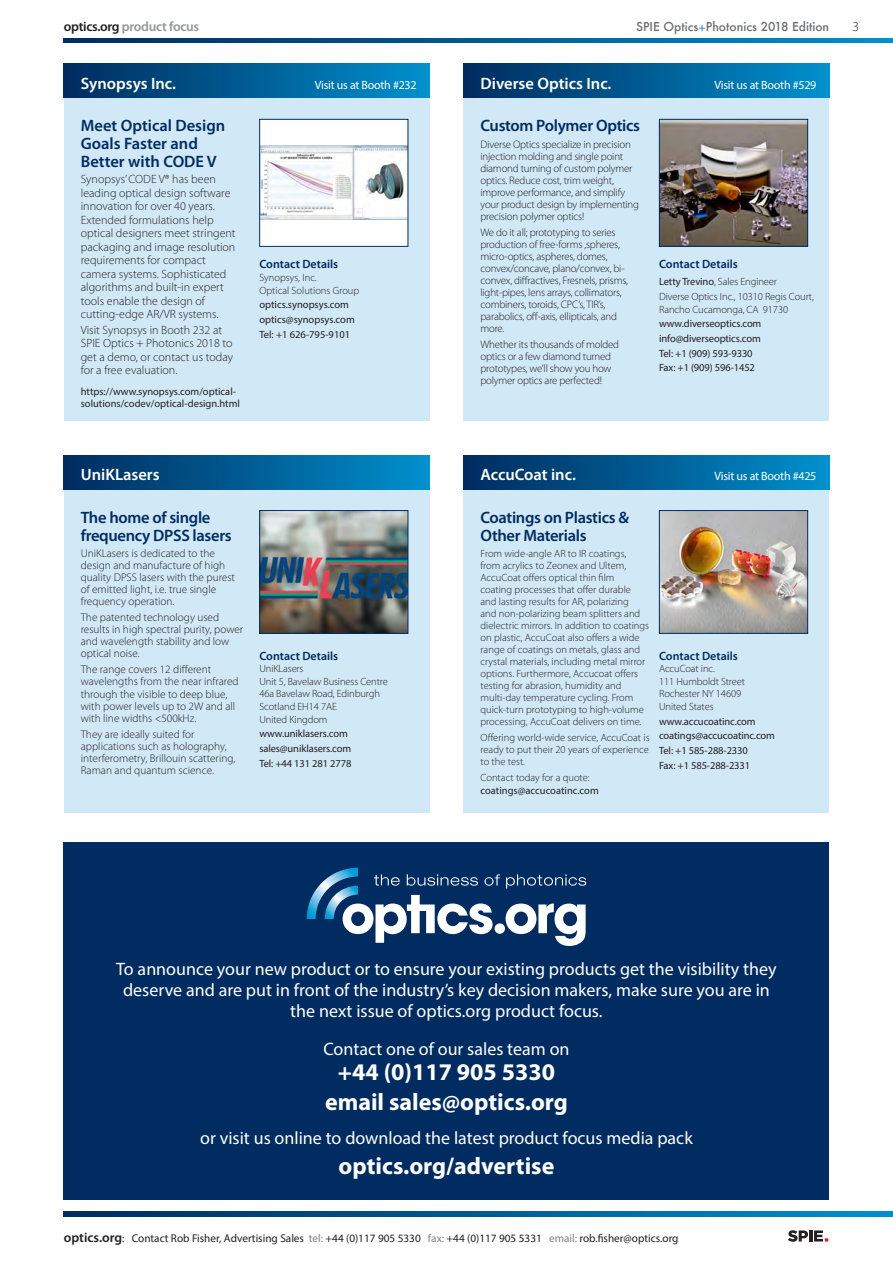
<style>
.page{position:relative;width:893px;height:1263px;background:#fff}
.page>*{position:absolute;margin:0;border:0;box-sizing:border-box;transform-origin:0 0}
.t1{font:700 24px "Myriad Pro";color:#fff}
.t2{font:18px/21px "Myriad Pro";color:#fff;text-align:center}
.t3{font:600 16.5px/18px "Myriad Pro";letter-spacing:-.02em;color:#002c62}
.t4{font:600 16.5px "Myriad Pro";color:#fff}
.t5{font:600 16.5px/18px "Myriad Pro";color:#002c62}
.t6{font:600 13.5px "Myriad Pro";letter-spacing:-.02em;color:#939598}
.t7{font:300 13.5px "Myriad Pro";color:#231f20}
.t8{font:300 12px/13.5px "Myriad Pro";color:#231f20}
.t9{font:600 12px "Myriad Pro";color:#002c62}
.t10{font:12px "Myriad Pro";letter-spacing:-.02em;color:#fff}
.t11{font:500 12px "Futura";color:#6c6d70}
.t12{font:300 11.25px/12px "Myriad Pro";color:#231f20}
.t13{font:11.25px "Myriad Pro";color:#231f20}
.t14{font:300 10.8px/12px "Myriad Pro";letter-spacing:-.02em;color:#231f20}
.t15{font:300 10.5px/12px "Myriad Pro";color:#231f20}
.t16{font:10.5px/12px "Myriad Pro";letter-spacing:-.01em;color:#231f20}
.s1{color:#231f20}
.s2{color:#448dcb}
.s3{font-weight:400}
.s4{font-weight:300}
.s5{font-weight:600;font-size:13.5px}
.s6{color:#808285}
</style>
<div class="page">
<svg style="left:64px;top:1212px;width:829px;height:4px;background:#005c93"></svg>
<svg style="left:64px;top:38px;width:829px;height:5px;background:#005c93"></svg>
<svg style="left:788px;top:1230px;width:40px;height:12px"></svg>
<div style="left:64px;top:455px;width:365px;height:357px;background:#d1e8f6"></div>
<div style="left:64px;top:455px;width:365px;height:34px;background:linear-gradient(to right,#002a5e,#0090cc)"></div>
<img style="left:261px;top:512px;width:145px;height:120px">
<div style="left:259px;top:510px;width:149px;height:124px;border:1px solid #002c62"></div>
<div style="left:463px;top:455px;width:366px;height:357px;background:#d1e8f6"></div>
<div style="left:463px;top:455px;width:366px;height:34px;background:linear-gradient(to right,#002a5d,#0090cb)"></div>
<img style="left:661px;top:512px;width:145px;height:120px">
<div style="left:659px;top:510px;width:149px;height:124px;border:1px solid #002c62"></div>
<div style="left:64px;top:64px;width:365px;height:357px;background:#d1e8f6"></div>
<div style="left:64px;top:64px;width:365px;height:34px;background:linear-gradient(to right,#002a5e,#0090cc)"></div>
<div style="left:260px;top:119px;width:148px;height:127px;background:#fff"></div>
<img style="left:261px;top:146px;width:145px;height:74px">
<div style="left:259px;top:119px;width:149px;height:128px;border:1px solid #002c62"></div>
<div style="left:463px;top:64px;width:366px;height:357px;background:#d1e8f6"></div>
<div style="left:463px;top:64px;width:366px;height:34px;background:linear-gradient(to right,#002a5d,#0090cb)"></div>
<img style="left:661px;top:121px;width:145px;height:124px">
<div style="left:659px;top:119px;width:149px;height:128px;border:1px solid #002c62"></div>
<div style="left:64px;top:842px;width:765px;height:357px;background:#002c62"></div>
<svg style="left:506px;top:903px;width:80px;height:43px"></svg>
<div style="left:495px;top:923px;width:10px;height:11px;background:#fff;border-radius:50%"></div>
<svg style="left:506px;top:874px;width:80px;height:14px"></svg>
<svg style="left:307px;top:868px;width:193px;height:75px"></svg>
<p class="t6" style="left:64px;top:18px;width:137px"><span class="s1">optics.org</span> product focus</p>
<p class="t11" style="left:636px;top:18px;width:195px">SPIE Optics<span class="s2">+</span>Photonics 2018 Edition</p>
<p class="t7" style="left:852px;top:19px;width:8px">3</p>
<p class="t4" style="left:81px;top:73px;width:97px">Synopsys Inc.</p>
<p class="t10" style="left:315px;top:77px;width:103px">Visit us at Booth #232</p>
<p class="t5" style="left:81px;top:116px;width:146px">Meet Optical Design<br>Goals Faster and<br>Better with CODE V</p>
<p class="t8" style="left:81px;top:172px;width:156px">Synopsys’ CODE V® has been leading optical design software innovation for over 40 years.<br>Extended formulations help optical designers meet stringent packaging and image resolution requirements for compact camera systems. Sophisticated algorithms and built-in expert tools enable the design of cutting-edge AR/VR systems.</p>
<p class="t8" style="left:81px;top:323px;width:154px">Visit Synopsys in Booth 232 at<br>SPIE Optics + Photonics 2018 to get a demo, or contact us today for a free evaluation.</p>
<p class="t16" style="left:81px;top:385px;width:161px">https://www.synopsys.com/optical&shy;solutions/codev/optical-design.html</p>
<p class="t9" style="left:259px;top:257px;width:80px">Contact Details</p>
<p class="t15" style="left:259px;top:271px;width:59px">Synopsys, Inc.</p>
<p class="t15" style="left:259px;top:284px;width:101px">Optical Solutions Group</p>
<p class="t16" style="left:259px;top:299px;width:91px">optics.synopsys.com</p>
<p class="t16" style="left:259px;top:313px;width:97px">optics@synopsys.com</p>
<p class="t16" style="left:259px;top:328px;width:92px">Tel: +1 626-795-9101</p>
<p class="t4" style="left:81px;top:464px;width:80px">UniKLasers</p>
<p class="t3" style="left:81px;top:508px;width:152px">The home of single frequency DPSS lasers</p>
<p class="t12" style="left:81px;top:547px;width:156px">UniKLasers is dedicated to the design and manufacture of high quality DPSS lasers with the purest of emitted light, i.e. true single frequency operation.</p>
<p class="t12" style="left:81px;top:611px;width:164px">The patented technology used results in high spectral purity, power and wavelength stability and low optical noise.</p>
<p class="t12" style="left:81px;top:664px;width:159px">The range covers 12 different wavelengths from the near infrared through the visible to deep blue, with power levels up to 2W and all with line widths &lt;500kHz.</p>
<p class="t12" style="left:81px;top:728px;width:156px">They are ideally suited for applications such as holography, interferometry, Brillouin scattering,<br>Raman and quantum science.</p>
<p class="t9" style="left:259px;top:648px;width:80px">Contact Details</p>
<p class="t15" style="left:259px;top:663px;width:46px">UniKLasers</p>
<p class="t15" style="left:259px;top:675px;width:130px">Unit 5, Bavelaw Business Centre</p>
<p class="t15" style="left:259px;top:688px;width:122px">46a Bavelaw Road, Edinburgh</p>
<p class="t15" style="left:259px;top:700px;width:79px">Scotland EH14 7AE</p>
<p class="t15" style="left:259px;top:713px;width:70px">United Kingdom</p>
<p class="t16" style="left:259px;top:728px;width:90px">www.uniklasers.com</p>
<p class="t16" style="left:259px;top:742px;width:93px">sales@uniklasers.com</p>
<p class="t16" style="left:259px;top:757px;width:94px">Tel: +44 131 281 2778</p>
<p class="t4" style="left:480px;top:73px;width:133px">Diverse Optics Inc.</p>
<p class="t10" style="left:715px;top:77px;width:103px">Visit us at Booth #529</p>
<p class="t3" style="left:480px;top:116px;width:161px">Custom Polymer Optics</p>
<p class="t14" style="left:480px;top:138px;width:160px">Diverse Optics specialize in precision injection molding and single point diamond turning of custom polymer optics. Reduce cost, trim weight, improve performance, and simplify your product design by implementing precision polymer optics!</p>
<p class="t14" style="left:480px;top:226px;width:149px">We do it all; prototyping to series production of free-forms ,spheres, micro-optics, aspheres, domes, convex/concave, plano/convex, bi&shy;convex, diffractives, Fresnels, prisms, light-pipes, lens arrays, collimators, combiners, toroids, CPC’s, TIR’s, parabolics, off-axis, ellipticals, and more.</p>
<p class="t14" style="left:480px;top:338px;width:140px">Whether its thousands of molded optics or a few diamond turned prototypes, we’ll show you how polymer optics are perfected!</p>
<p class="t9" style="left:659px;top:257px;width:80px">Contact Details</p>
<p class="t15" style="left:659px;top:276px;width:119px"><span class="s3">Letty Trevino</span>, Sales Engineer</p>
<p class="t15" style="left:659px;top:290px;width:156px;line-height:12.6px">Diverse Optics Inc., 10310 Regis Court,<br>Rancho Cucamonga, CA 91730</p>
<p class="t16" style="left:659px;top:318px;width:104px">www.diverseoptics.com</p>
<p class="t16" style="left:659px;top:332px;width:103px">info@diverseoptics.com</p>
<p class="t16" style="left:659px;top:347px;width:95px">Tel: +1 (909) 593-9330</p>
<p class="t16" style="left:659px;top:362px;width:97px">Fax: +1 (909) 596-1452</p>
<p class="t4" style="left:480px;top:464px;width:97px">AccuCoat inc.</p>
<p class="t10" style="left:715px;top:468px;width:103px">Visit us at Booth #425</p>
<p class="t3" style="left:480px;top:508px;width:150px">Coatings on Plastics &amp;<br>Other Materials</p>
<p class="t15" style="left:480px;top:547px;width:170px">From wide-angle AR to IR coatings,<br>from acrylics to Zeonex and Ultem, AccuCoat offers optical thin film<br>coating processes that offer durable and lasting results for AR, polarizing<br>and non-polarizing beam splitters and dielectric mirrors. In addition to coatings on plastic, AccuCoat also offers a wide range of coatings on metals, glass and crystal materials, including metal mirror options. Furthermore, Accucoat offers testing for abrasion, humidity and multi-day temperature cycling. From quick-turn prototyping to high-volume processing, AccuCoat delivers on time.</p>
<p class="t15" style="left:480px;top:732px;width:171px;text-align:justify">Offering world-wide service, AccuCoat is ready to put their 20 years of experience to the test.</p>
<p class="t16" style="left:480px;top:772px;width:120px"><span class="s4">Contact today for a quote: </span>coatings@accucoatinc.com</p>
<p class="t9" style="left:659px;top:648px;width:80px">Contact Details</p>
<p class="t15" style="left:659px;top:663px;width:57px">AccuCoat inc.</p>
<p class="t15" style="left:659px;top:675px;width:87px">111 Humboldt Street</p>
<p class="t15" style="left:659px;top:688px;width:84px">Rochester NY 14609</p>
<p class="t15" style="left:659px;top:700px;width:56px">United States</p>
<p class="t16" style="left:659px;top:715px;width:98px">www.accucoatinc.com</p>
<p class="t16" style="left:659px;top:730px;width:117px">coatings@accucoatinc.com</p>
<p class="t16" style="left:659px;top:744px;width:90px">Tel: +1 585-288-2330</p>
<p class="t16" style="left:659px;top:759px;width:93px">Fax: +1 585-288-2331</p>
<p class="t2" style="left:116px;top:958px;width:662px">To announce your new product or to ensure your existing products get the visibility they deserve and are put in front of the industry’s key decision makers, make sure you are in the next issue of optics.org product focus.</p>
<p class="t2" style="left:323px;top:1038px;width:248px">Contact one of our sales team on</p>
<p class="t1" style="left:338px;top:1056px;width:219px">+44 (0)117 905 5330</p>
<p class="t1" style="left:325px;top:1086px;width:244px">email sales@optics.org</p>
<p class="t2" style="left:200px;top:1127px;width:494px">or visit us online to download the latest product focus media pack</p>
<p class="t1" style="left:339px;top:1150px;width:217px">optics.org/advertise</p>
<p class="t13" style="left:64px;top:1231px;width:616px"><span class="s5">optics.org</span>: Contact Rob Fisher, Advertising Sales <span class="s6">tel:</span> +44 (0)117 905 5330 <span class="s6">fax:</span> +44 (0)117 905 5331 <span class="s6">email:</span> rob.fisher@optics.org</p>
</div>
